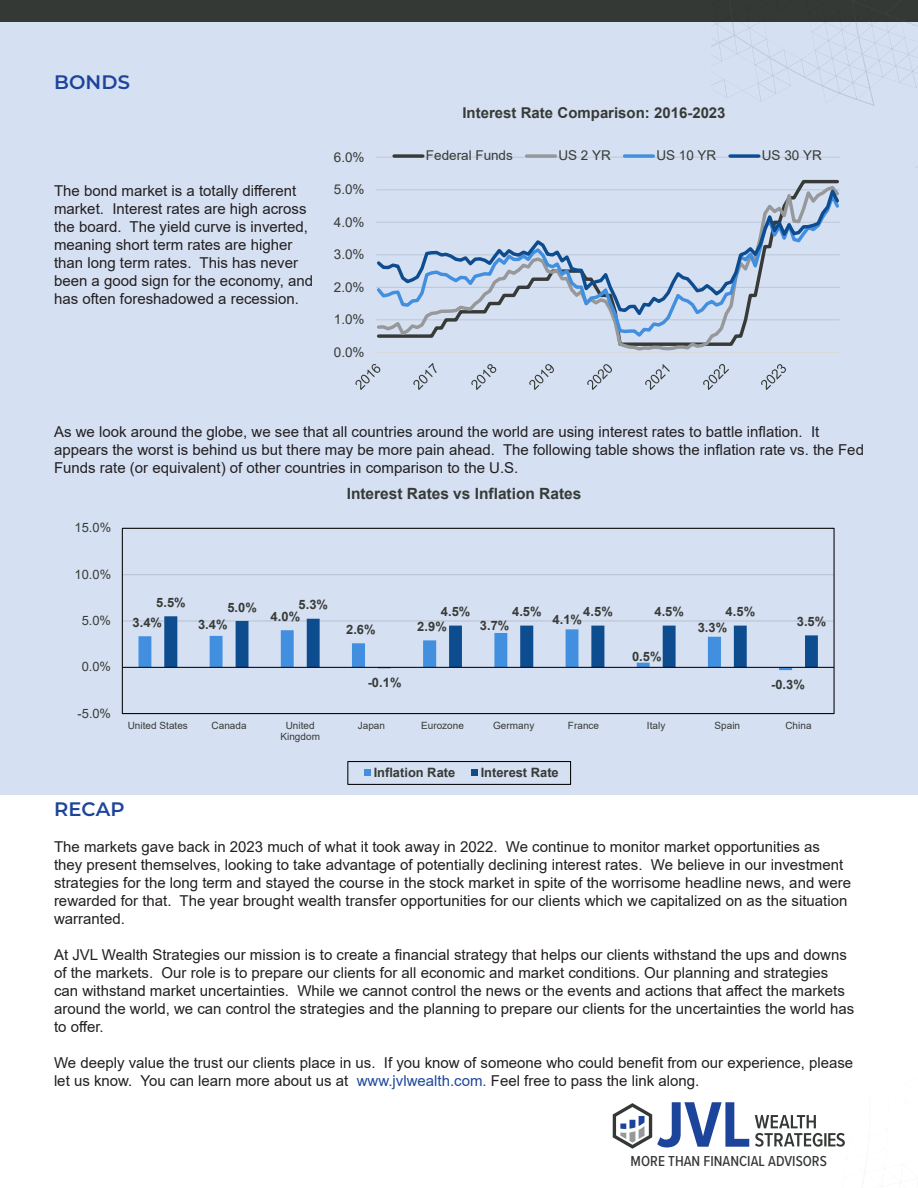
<style>
.page{position:relative;width:918px;height:1188px;background:#fff}
.page>*{position:absolute;margin:0;border:0;box-sizing:border-box;transform-origin:0 0}
.t1{font:600 19.5px "Montserrat";letter-spacing:.01em;color:#1d449b}
.t2{font:700 15.45px "Arial";color:#373a36}
.t3{font:15px/18px "Arial";color:#231f20}
.t4{font:700 15px "Arial";color:#373a36}
.t5{font:500 15px "Proxima Nova Cond";color:#353935}
.t6{font:13.5px "Arial";color:#373a36}
.t7{font:700 12.9px "Arial";color:#373a36}
.t8{font:12.9px "Arial";color:#373a36}
.t9{font:9.9px/11.6px "Arial";color:#373a36;text-align:center}
.s1{color:#1c489a}
</style>
<div class="page">
<div style="left:0;top:22px;width:918px;height:773px;background:#d5e0f2"></div>
<div style="left:0;top:0;width:918px;height:22px;background:#353935"></div>
<svg style="left:712px;top:22px;width:206px;height:84px"></svg>
<hr style="left:376px;top:157px;width:464px;height:1px;background:#c3cddd">
<hr style="left:376px;top:352px;width:464px;height:1px;background:#d9d9d9">
<svg style="left:617px;top:180px;width:222px;height:171px"></svg>
<svg style="left:377px;top:320px;width:462px;height:20px"></svg>
<svg style="left:376px;top:182px;width:464px;height:138px"></svg>
<svg style="left:355px;top:364px;width:25px;height:26px"></svg>
<svg style="left:413px;top:363px;width:24px;height:27px"></svg>
<svg style="left:471px;top:364px;width:25px;height:26px"></svg>
<svg style="left:529px;top:364px;width:25px;height:26px"></svg>
<svg style="left:587px;top:364px;width:25px;height:26px"></svg>
<svg style="left:645px;top:364px;width:25px;height:26px"></svg>
<svg style="left:703px;top:364px;width:26px;height:26px"></svg>
<svg style="left:761px;top:364px;width:25px;height:26px"></svg>
<svg style="left:394px;top:154px;width:29px;height:4px"></svg>
<svg style="left:527px;top:154px;width:28px;height:4px"></svg>
<svg style="left:625px;top:154px;width:28px;height:4px"></svg>
<svg style="left:730px;top:154px;width:29px;height:4px"></svg>
<svg style="left:755px;top:1115px;width:146px;height:72px"></svg>
<svg style="left:613px;top:1102px;width:136px;height:47px"></svg>
<hr style="left:122px;top:620px;width:712px;height:1px;background:#c4cedf">
<hr style="left:122px;top:574px;width:712px;height:1px;background:#bcc6d6">
<div style="left:122px;top:528px;width:713px;height:186px;border:1px solid #000"></div>
<svg style="left:139px;top:616px;width:679px;height:54px"></svg>
<hr style="left:122px;top:667px;width:712px;height:1px;background:#000">
<div style="left:347px;top:761px;width:224px;height:24px;border:1px solid #000"></div>
<svg style="left:365px;top:770px;width:6px;height:6px"></svg>
<div style="left:471px;top:770px;width:7px;height:6px;background:#0e4c90"></div>
<p class="t1" style="left:54px;top:69px;width:78px">BONDS</p>
<p class="t3" style="left:54px;top:181px;width:261px">The bond market is a totally different market. Interest rates are high across the board. The yield curve is inverted, meaning short term rates are higher than long term rates. This has never been a good sign for the economy, and has often foreshadowed a recession.</p>
<p class="t6" style="left:334px;top:148px;width:32px">6.0%</p>
<p class="t6" style="left:334px;top:180px;width:32px">5.0%</p>
<p class="t6" style="left:334px;top:213px;width:32px">4.0%</p>
<p class="t6" style="left:334px;top:245px;width:32px">3.0%</p>
<p class="t6" style="left:334px;top:278px;width:32px">2.0%</p>
<p class="t6" style="left:334px;top:310px;width:32px">1.0%</p>
<p class="t6" style="left:334px;top:343px;width:32px">0.0%</p>
<p class="t4" style="left:462px;top:102px;width:265px">Interest Rate Comparison: 2016-2023</p>
<p class="t6" style="left:426px;top:146px;width:89px">Federal Funds</p>
<p class="t6" style="left:558px;top:146px;width:54px">US 2 YR</p>
<p class="t6" style="left:656px;top:146px;width:61px">US 10 YR</p>
<p class="t6" style="left:762px;top:146px;width:61px">US 30 YR</p>
<p class="t3" style="left:54px;top:422px;width:812px">As we look around the globe, we see that all countries around the world are using interest rates to battle inflation. It appears the worst is behind us but there may be more pain ahead. The following table shows the inflation rate vs. the Fed<br>Funds rate (or equivalent) of other countries in comparison to the U.S.</p>
<p class="t8" style="left:75px;top:519px;width:38px">15.0%</p>
<p class="t8" style="left:75px;top:565px;width:38px">10.0%</p>
<p class="t8" style="left:82px;top:612px;width:31px">5.0%</p>
<p class="t8" style="left:82px;top:658px;width:31px">0.0%</p>
<p class="t8" style="left:77px;top:704px;width:35px">-5.0%</p>
<p class="t2" style="left:347px;top:483px;width:236px">Interest Rates vs Inflation Rates</p>
<p class="t7" style="left:156px;top:594px;width:31px">5.5%</p>
<p class="t7" style="left:227px;top:598px;width:31px">5.0%</p>
<p class="t7" style="left:299px;top:596px;width:31px">5.3%</p>
<p class="t7" style="left:271px;top:607px;width:31px">4.0%</p>
<p class="t7" style="left:133px;top:613px;width:31px">3.4%</p>
<p class="t7" style="left:198px;top:616px;width:31px">3.4%</p>
<p class="t7" style="left:441px;top:603px;width:31px">4.5%</p>
<p class="t7" style="left:512px;top:603px;width:31px">4.5%</p>
<p class="t7" style="left:583px;top:603px;width:31px">4.5%</p>
<p class="t7" style="left:654px;top:603px;width:31px">4.5%</p>
<p class="t7" style="left:726px;top:603px;width:31px">4.5%</p>
<p class="t7" style="left:553px;top:611px;width:31px">4.1%</p>
<p class="t7" style="left:346px;top:620px;width:31px">2.6%</p>
<p class="t7" style="left:417px;top:618px;width:31px">2.9%</p>
<p class="t7" style="left:480px;top:616px;width:31px">3.7%</p>
<p class="t7" style="left:698px;top:618px;width:31px">3.3%</p>
<p class="t7" style="left:368px;top:673px;width:35px">-0.1%</p>
<p class="t7" style="left:632px;top:647px;width:31px">0.5%</p>
<p class="t7" style="left:797px;top:612px;width:31px">3.5%</p>
<p class="t7" style="left:771px;top:675px;width:35px">-0.3%</p>
<p class="t9" style="left:128px;top:719px;width:62px">United States</p>
<p class="t9" style="left:211px;top:719px;width:37px">Canada</p>
<p class="t9" style="left:280px;top:719px;width:41px">United<br>Kingdom</p>
<p class="t9" style="left:358px;top:719px;width:29px">Japan</p>
<p class="t9" style="left:421px;top:719px;width:44px">Eurozone</p>
<p class="t9" style="left:493px;top:719px;width:43px">Germany</p>
<p class="t9" style="left:568px;top:719px;width:33px">France</p>
<p class="t9" style="left:647px;top:719px;width:20px">Italy</p>
<p class="t9" style="left:715px;top:719px;width:27px">Spain</p>
<p class="t9" style="left:785px;top:719px;width:28px">China</p>
<p class="t7" style="left:374px;top:763px;width:83px">Inflation Rate</p>
<p class="t7" style="left:481px;top:763px;width:80px">Interest Rate</p>
<p class="t1" style="left:54px;top:795px;width:72px">RECAP</p>
<p class="t3" style="left:54px;top:838px;width:799px">The markets gave back in 2023 much of what it took away in 2022. We continue to monitor market opportunities as they present themselves, looking to take advantage of potentially declining interest rates. We believe in our investment strategies for the long term and stayed the course in the stock market in spite of the worrisome headline news, and were rewarded for that. The year brought wealth transfer opportunities for our clients which we capitalized on as the situation warranted.</p>
<p class="t3" style="left:54px;top:946px;width:802px">At JVL Wealth Strategies our mission is to create a financial strategy that helps our clients withstand the ups and downs of the markets. Our role is to prepare our clients for all economic and market conditions. Our planning and strategies can withstand market uncertainties. While we cannot control the news or the events and actions that affect the markets around the world, we can control the strategies and the planning to prepare our clients for the uncertainties the world has to offer.</p>
<p class="t3" style="left:54px;top:1054px;width:801px">We deeply value the trust our clients place in us. If you know of someone who could benefit from our experience, please let us know. You can learn more about us at <span class="s1">www.jvlwealth.com.</span> Feel free to pass the link along.</p>
<p class="t5" style="left:631px;top:1150px;width:198px">MORE THAN FINANCIAL ADVISORS</p>
</div>
